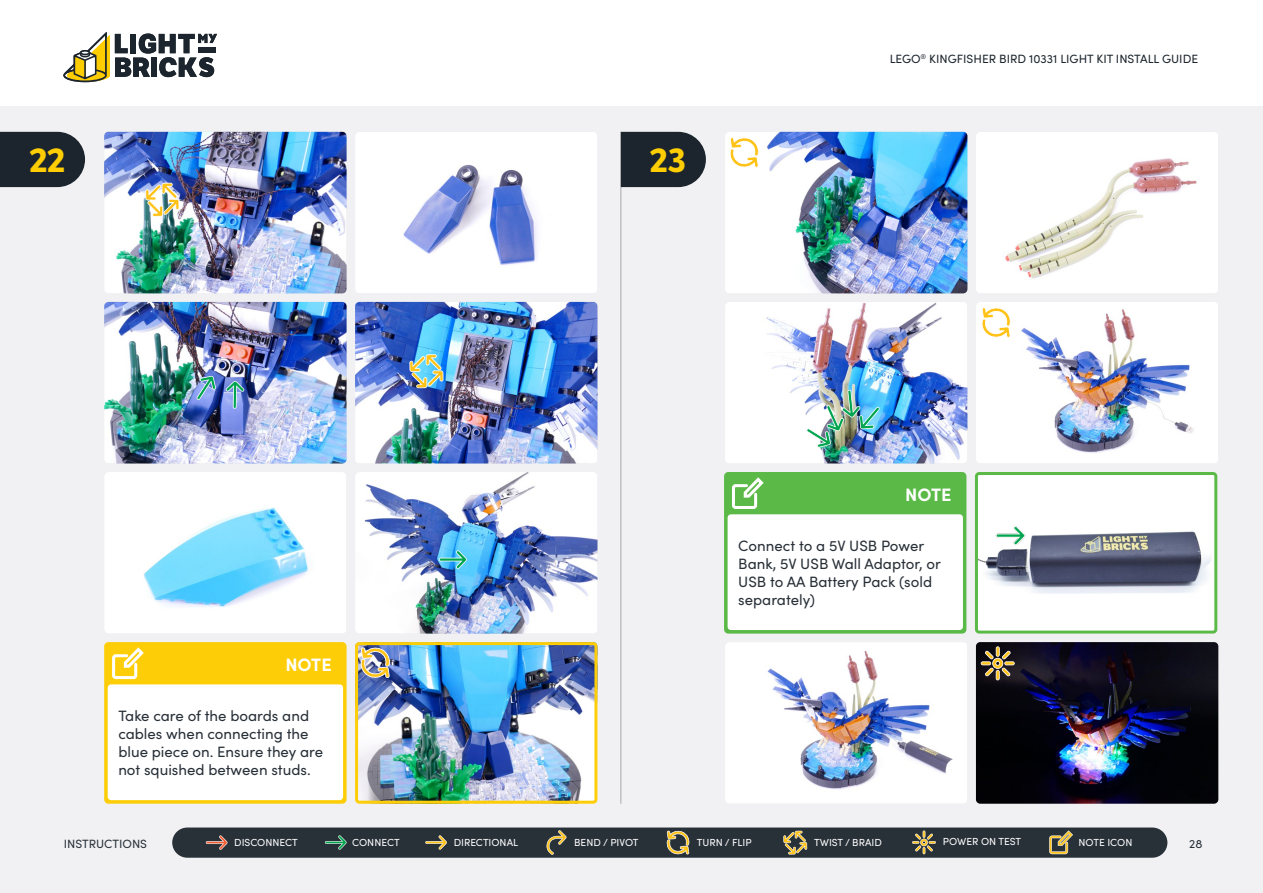
<style>
.page{position:relative;width:1263px;height:893px;background:#fff}
.page>*{position:absolute;margin:0;border:0;box-sizing:border-box;transform-origin:0 0}
.t1{font:700 33px "LFT Etica";color:#ffcd03}
.t2{font:700 18px "Sofia Pro";color:#fff}
.t3{font:15px/18px "Sofia Pro";color:#283038}
.t4{font:12px "Sofia Pro";color:#1c252d}
.t5{font:12px "Sofia Pro";color:#283038}
.t6{font:10.2px "Sofia Pro";color:#fff}
</style>
<div class="page">
<div style="left:0;top:106px;width:1263px;height:787px;background:#f1f1f3"></div>
<hr style="left:621px;top:132px;width:1px;height:672px;background:#000">
<div style="left:172px;top:827px;width:995px;height:31px;background:#283038;border-radius:15px"></div>
<svg style="left:783px;top:831px;width:24px;height:23px"></svg>
<svg style="left:206px;top:835px;width:22px;height:15px"></svg>
<svg style="left:325px;top:835px;width:22px;height:15px"></svg>
<svg style="left:425px;top:835px;width:22px;height:15px"></svg>
<svg style="left:546px;top:830px;width:21px;height:25px"></svg>
<svg style="left:1049px;top:830px;width:24px;height:24px"></svg>
<svg style="left:912px;top:830px;width:24px;height:24px"></svg>
<svg style="left:666px;top:830px;width:24px;height:25px"></svg>
<svg style="left:63px;top:32px;width:154px;height:50px"></svg>
<svg style="left:0;top:132px;width:85px;height:55px;background:#2a333a"></svg>
<svg style="left:621px;top:132px;width:85px;height:55px;background:#2a333a"></svg>
<img style="left:355px;top:132px;width:242px;height:161px">
<img style="left:976px;top:132px;width:242px;height:161px">
<img style="left:104px;top:132px;width:243px;height:161px">
<img style="left:725px;top:132px;width:242px;height:161px">
<img style="left:355px;top:302px;width:242px;height:161px">
<img style="left:976px;top:302px;width:242px;height:161px">
<img style="left:355px;top:472px;width:242px;height:162px">
<img style="left:976px;top:642px;width:242px;height:162px">
<img style="left:105px;top:472px;width:241px;height:161px">
<img style="left:104px;top:302px;width:243px;height:161px">
<img style="left:725px;top:302px;width:242px;height:161px">
<img style="left:725px;top:643px;width:242px;height:160px">
<svg style="left:145px;top:183px;width:34px;height:34px"></svg>
<svg style="left:409px;top:354px;width:34px;height:34px"></svg>
<svg style="left:980px;top:306px;width:32px;height:33px"></svg>
<svg style="left:981px;top:647px;width:33px;height:33px"></svg>
<img style="left:806px;top:390px;width:74px;height:58px">
<svg style="left:439px;top:550px;width:28px;height:19px"></svg>
<svg style="left:196px;top:376px;width:20px;height:24px"></svg>
<svg style="left:226px;top:381px;width:18px;height:28px"></svg>
<img style="left:359px;top:646px;width:234px;height:154px">
<div style="left:355px;top:642px;width:242px;height:162px;border:3px solid #fdce07;border-radius:3px"></div>
<div style="left:104px;top:642px;width:243px;height:162px;background:#fdce07;border-radius:4px"></div>
<div style="left:108px;top:684px;width:235px;height:116px;background:#fff;border-radius:3px"></div>
<svg style="left:112px;top:647px;width:32px;height:33px"></svg>
<img style="left:979px;top:476px;width:234px;height:154px">
<div style="left:975px;top:472px;width:242px;height:162px;border:3px solid #5bba47;border-radius:3px"></div>
<img style="left:992px;top:517px;width:36px;height:37px">
<div style="left:724px;top:472px;width:242px;height:162px;background:#5bba47;border-radius:4px"></div>
<div style="left:728px;top:514px;width:235px;height:116px;background:#fff;border-radius:3px"></div>
<svg style="left:732px;top:477px;width:32px;height:32px"></svg>
<svg style="left:359px;top:647px;width:32px;height:32px"></svg>
<svg style="left:728px;top:136px;width:32px;height:33px"></svg>
<h1 class="t1" style="left:30px;top:140px;width:37px">22</h1>
<h1 class="t1" style="left:650px;top:140px;width:38px">23</h1>
<p class="t4" style="left:890px;top:50px;width:310px">LEGO<sup>®</sup> KINGFISHER BIRD 10331 LIGHT KIT INSTALL GUIDE</p>
<p class="t2" style="left:285px;top:651px;width:48px">NOTE</p>
<p class="t3" style="left:118px;top:706px;width:206px">Take care of the boards and cables when connecting the blue piece on. Ensure they are not squished between studs.</p>
<p class="t2" style="left:905px;top:481px;width:48px">NOTE</p>
<p class="t3" style="left:738px;top:535px;width:204px">Connect to a 5V USB Power<br>Bank, 5V USB Wall Adaptor, or<br>USB to AA Battery Pack (sold separately)</p>
<p class="t5" style="left:64px;top:835px;width:85px">INSTRUCTIONS</p>
<p class="t6" style="left:234px;top:835px;width:65px">DISCONNECT</p>
<p class="t6" style="left:352px;top:835px;width:49px">CONNECT</p>
<p class="t6" style="left:454px;top:835px;width:66px">DIRECTIONAL</p>
<p class="t6" style="left:574px;top:835px;width:66px">BEND / PIVOT</p>
<p class="t6" style="left:697px;top:835px;width:56px">TURN / FLIP</p>
<p class="t6" style="left:814px;top:835px;width:69px">TWIST / BRAID</p>
<p class="t6" style="left:943px;top:834px;width:80px">POWER ON TEST</p>
<p class="t6" style="left:1078px;top:835px;width:55px">NOTE ICON</p>
<p class="t5" style="left:1189px;top:835px;width:15px">28</p>
</div>
